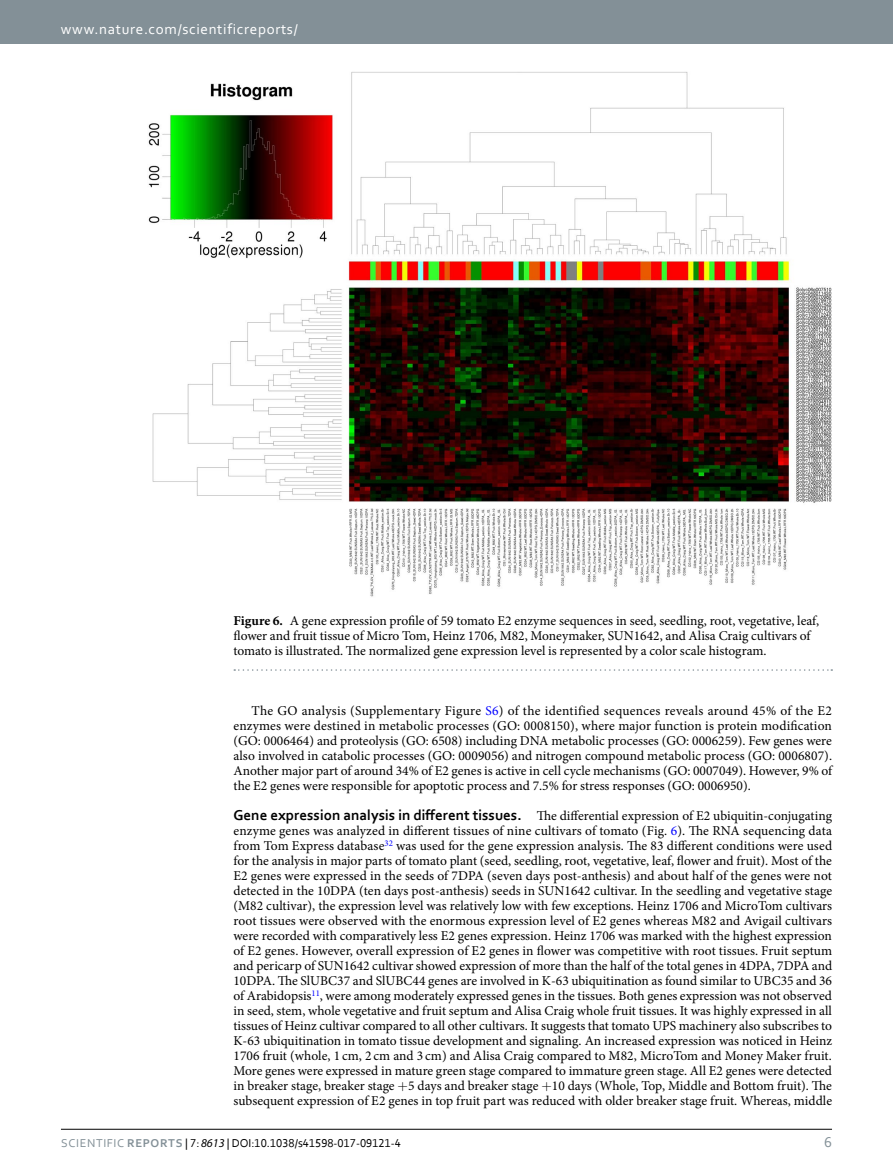
<style>
.page{position:relative;width:893px;height:1174px;background:#fff}
.page>*{position:absolute;margin:0;border:0;box-sizing:border-box;transform-origin:0 0}
.t1{font:15px "Corbel 2";letter-spacing:.045em;color:#fff}
.t2{font:15px "Corbel 2";color:#839097}
.t3{font:13.5px/15px "Minion Pro";color:#000;text-align:justify}
.t4{font:12px "Corbel";color:#000}
.s1{font-weight:700}
.s2{color:#00f}
.s3{font-family:"Corbel";font-weight:700;font-size:15px}
.s4{font-family:"Corbel 2";color:#839097}
.s5{font-family:"Corbel Bold 2";color:#839097}
.s6{font-family:"Myriad Pro";font-style:italic}
</style>
<div class="page">
<div style="left:0;top:0;width:893px;height:43px;background:#839097"></div>
<hr style="left:61px;top:1129px;width:771px;height:1px;background:#000">
<img style="left:148px;top:72px;width:684px;height:525px">
<svg style="left:234px;top:669px;width:598px;height:2px"></svg>
<p class="t1" style="left:61px;top:19px;width:238px">www.nature.com/scientificreports/</p>
<p class="t3" style="left:233px;top:613px;width:587px;text-align:left"><span class="s1">Figure 6.</span> A gene expression profile of 59 tomato E2 enzyme sequences in seed, seedling, root, vegetative, leaf, flower and fruit tissue of Micro Tom, Heinz 1706, M82, Moneymaker, SUN1642, and Alisa Craig cultivars of tomato is illustrated. The normalized gene expression level is represented by a color scale histogram.</p>
<p class="t3" style="left:233px;top:703px;width:600px;text-indent:18px">The GO analysis (Supplementary Figure <span class="s2">S6</span>) of the identified sequences reveals around 45% of the E2 enzymes were destined in metabolic processes (GO: 0008150), where major function is protein modification (GO: 0006464) and proteolysis (GO: 6508) including DNA metabolic processes (GO: 0006259). Few genes were also involved in catabolic processes (GO: 0009056) and nitrogen compound metabolic process (GO: 0006807).<br>Another major part of around 34% of E2 genes is active in cell cycle mechanisms (GO: 0007049). However, 9% of the E2 genes were responsible for apoptotic process and 7.5% for stress responses (GO: 0006950).</p>
<p class="t3" style="left:233px;top:808px;width:600px"><span class="s3">Gene expression analysis in different tissues.</span> The differential expression of E2 ubiquitin-conjugating enzyme genes was analyzed in different tissues of nine cultivars of tomato (Fig. <span class="s2">6</span>). The RNA sequencing data from Tom Express database<sup>32</sup> was used for the gene expression analysis. The 83 different conditions were used for the analysis in major parts of tomato plant (seed, seedling, root, vegetative, leaf, flower and fruit). Most of the E2 genes were expressed in the seeds of 7DPA (seven days post-anthesis) and about half of the genes were not detected in the 10DPA (ten days post-anthesis) seeds in SUN1642 cultivar. In the seedling and vegetative stage (M82 cultivar), the expression level was relatively low with few exceptions. Heinz 1706 and MicroTom cultivars root tissues were observed with the enormous expression level of E2 genes whereas M82 and Avigail cultivars were recorded with comparatively less E2 genes expression. Heinz 1706 was marked with the highest expression of E2 genes. However, overall expression of E2 genes in flower was competitive with root tissues. Fruit septum and pericarp of SUN1642 cultivar showed expression of more than the half of the total genes in 4DPA, 7DPA and 10DPA. The SlUBC37 and SlUBC44 genes are involved in K-63 ubiquitination as found similar to UBC35 and 36 of Arabidopsis<sup>11</sup>, were among moderately expressed genes in the tissues. Both genes expression was not observed in seed, stem, whole vegetative and fruit septum and Alisa Craig whole fruit tissues. It was highly expressed in all tissues of Heinz cultivar compared to all other cultivars. It suggests that tomato UPS machinery also subscribes to K-63 ubiquitination in tomato tissue development and signaling. An increased expression was noticed in Heinz 1706 fruit (whole, 1 cm, 2 cm and 3 cm) and Alisa Craig compared to M82, MicroTom and Money Maker fruit.<br>More genes were expressed in mature green stage compared to immature green stage. All E2 genes were detected in breaker stage, breaker stage 5 days and breaker stage 10 days (Whole, Top, Middle and Bottom fruit). The subsequent expression of E2 genes in top fruit part was reduced with older breaker stage fruit. Whereas, middle</p>
<p class="t4" style="left:61px;top:1135px;width:341px"><span class="s4">Scientific</span> <span class="s5">REPORTS</span> | 7: <span class="s6">8613</span> | DOI:10.1038/s41598-017-09121-4</p>
<p class="t2" style="left:824px;top:1132px;width:9px">6</p>
</div>
